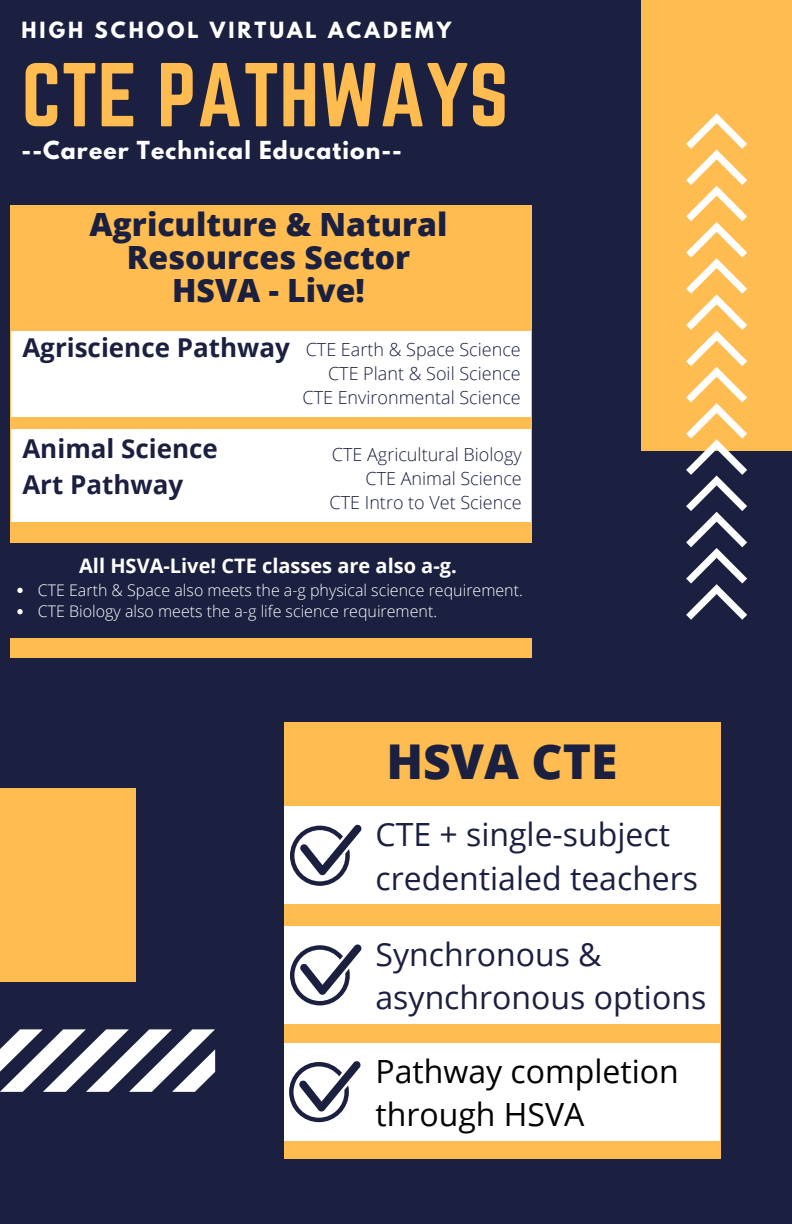
<style>
.page{position:relative;width:792px;height:1224px;background:#1b2040}
.page>*{position:absolute;margin:0;border:0;box-sizing:border-box;transform-origin:0 0}
.t1{font:800 48px "Open Sans";color:#1b2040}
.t2{font:32px/43.6px "Open Sans";color:#1b2040}
.t3{font:800 32px/33px "Open Sans";color:#1b2040;text-align:center}
.t4{font:32px/43.6px "Open Sans";color:#000}
.t5{font:700 26px/36px "Open Sans";color:#1b2040}
.t6{font:700 22px "League Spartan";letter-spacing:.05em;color:#fff}
.t7{font:700 20px "Open Sans";color:#fff}
.t8{font:700 19.8px "League Spartan";letter-spacing:.15em;color:#fff}
.t9{font:300 18px/24px "Open Sans";color:#1b2040;text-align:right}
.t10{font:300 16px/21.4px "Open Sans";color:#fff}
.s1{font-weight:700;font-size:26px}
</style>
<div class="page">
<div style="left:0;top:789px;width:135px;height:193px;background:#ffbc51"></div>
<svg style="left:0;top:1029px;width:215px;height:63px"></svg>
<div style="left:641px;top:0;width:151px;height:450px;background:#ffbc51"></div>
<svg style="left:686px;top:113px;width:61px;height:507px"></svg>
<div style="left:11px;top:206px;width:521px;height:452px;background:#ffbc51"></div>
<div style="left:11px;top:331px;width:520px;height:86px;background:#fff"></div>
<div style="left:11px;top:429px;width:520px;height:93px;background:#fff"></div>
<svg style="left:26px;top:63px;width:31px;height:63px"></svg>
<svg style="left:64px;top:63px;width:31px;height:63px"></svg>
<svg style="left:102px;top:63px;width:31px;height:63px"></svg>
<svg style="left:161px;top:63px;width:32px;height:63px"></svg>
<svg style="left:200px;top:63px;width:77px;height:63px"></svg>
<svg style="left:283px;top:63px;width:32px;height:63px"></svg>
<svg style="left:323px;top:63px;width:52px;height:63px"></svg>
<svg style="left:382px;top:63px;width:123px;height:63px"></svg>
<div style="left:7px;top:543px;width:527px;height:95px;background:#1b2040"></div>
<svg style="left:17px;top:588px;width:6px;height:5px"></svg>
<svg style="left:17px;top:609px;width:6px;height:5px"></svg>
<div style="left:284px;top:723px;width:437px;height:436px;background:#ffbc51"></div>
<div style="left:284px;top:806px;width:436px;height:98px;background:#fff"></div>
<svg style="left:290px;top:824px;width:72px;height:62px"></svg>
<div style="left:284px;top:926px;width:436px;height:98px;background:#fff"></div>
<div style="left:284px;top:1043px;width:436px;height:97px;background:#fff"></div>
<svg style="left:290px;top:944px;width:72px;height:61px"></svg>
<svg style="left:289px;top:1061px;width:72px;height:61px"></svg>
<p class="t8" style="left:22px;top:20px;width:431px">HIGH SCHOOL VIRTUAL ACADEMY</p>
<p class="t6" style="left:22px;top:140px;width:382px">--Career Technical Education--</p>
<h2 class="t3" style="left:89px;top:207px;width:360px">Agriculture &amp; Natural<br>Resources Sector<br>HSVA - Live!</h2>
<p class="t9" style="left:22px;top:337px;width:500px"><span class="s1">Agriscience Pathway</span> CTE Earth &amp; Space Science<br>CTE Plant &amp; Soil Science<br>CTE Environmental Science</p>
<h3 class="t5" style="left:22px;top:430px;width:197px">Animal Science<br>Art Pathway</h3>
<p class="t9" style="left:330px;top:442px;width:194px">CTE Agricultural Biology<br>CTE Animal Science<br>CTE Intro to Vet Science</p>
<p class="t7" style="left:79px;top:552px;width:379px">All HSVA-Live! CTE classes are also a-g.</p>
<p class="t10" style="left:38px;top:579px;width:486px">CTE Earth &amp; Space also meets the a-g physical science requirement.<br>CTE Biology also meets the a-g life science requirement.</p>
<h1 class="t1" style="left:386px;top:728px;width:233px">HSVA CTE</h1>
<h2 class="t2" style="left:376px;top:812px;width:324px">CTE + single-subject credentialed teachers</h2>
<h2 class="t2" style="left:376px;top:932px;width:332px">Synchronous &amp; asynchronous options</h2>
<h2 class="t4" style="left:376px;top:1048px;width:305px">Pathway completion through HSVA</h2>
</div>
